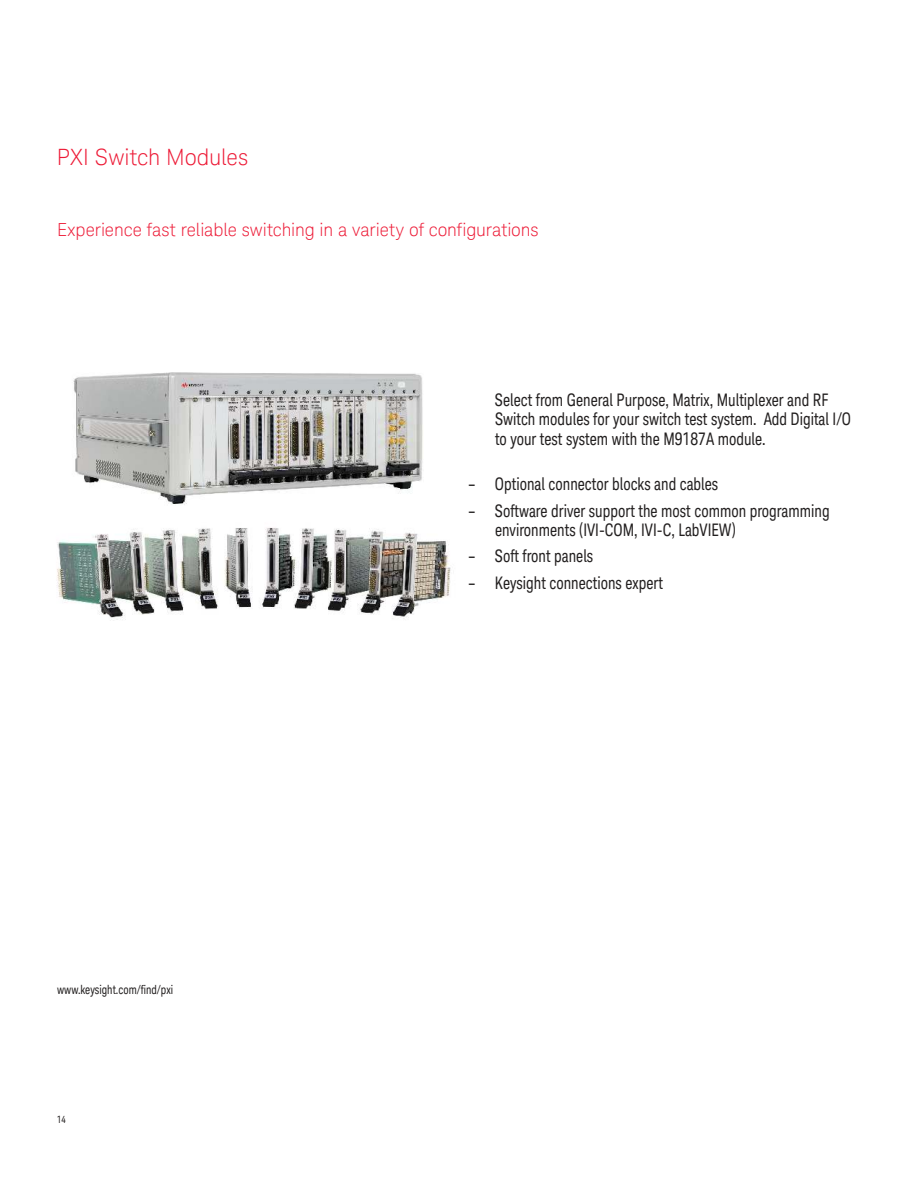
<style>
.page{position:relative;width:918px;height:1188px;background:#fff}
.page>*{position:absolute;margin:0;border:0;box-sizing:border-box;transform-origin:0 0}
.t1{font:300 22.5px "Keysight Sans";letter-spacing:-.005em;color:#ed1a36}
.t2{font:300 18px "Keysight Sans";letter-spacing:-.005em;color:#ed1a36}
.t3{font:17.4px/19.5px "Keysight Sans Condensed";color:#221f1f;scale:.91 1}
.t4{font:12.3px "Keysight Sans Condensed";color:#221f1f;scale:.91 1}
.t5{font:9.9px "Keysight Sans Condensed";color:#221f1f;scale:.91 1}
.s1{font-size:12.45px}
</style>
<div class="page">
<img style="left:57px;top:528px;width:394px;height:92px">
<img style="left:73px;top:372px;width:350px;height:133px">
<p class="t1" style="left:57px;top:148px;width:193px">PXI Switch Modules</p>
<p class="t2" style="left:57px;top:222px;width:483px">Experience fast reliable switching in a variety of configurations</p>
<p class="t4" style="left:57px;top:985px;width:129px">www.<span class="s1">keysight</span>.com/find/pxi</p>
<p class="t5" style="left:57px;top:1113px;width:11px">14</p>
<p class="t3" style="left:495px;top:390px;width:393px">Select from General Purpose, Matrix, Multiplexer and RF<br>Switch modules for your switch test system. Add Digital I/O to your test system with the M9187A module.</p>
<p class="t3" style="left:468px;top:475px;width:277px">– Optional connector blocks and cables</p>
<p class="t3" style="left:495px;top:501px;width:369px;text-indent:-27px">– Software driver support the most common programming environments (IVI-COM, IVI-C, LabVIEW)</p>
<p class="t3" style="left:468px;top:547px;width:139px">– Soft front panels</p>
<p class="t3" style="left:468px;top:573px;width:216px">– Keysight connections expert</p>
</div>
